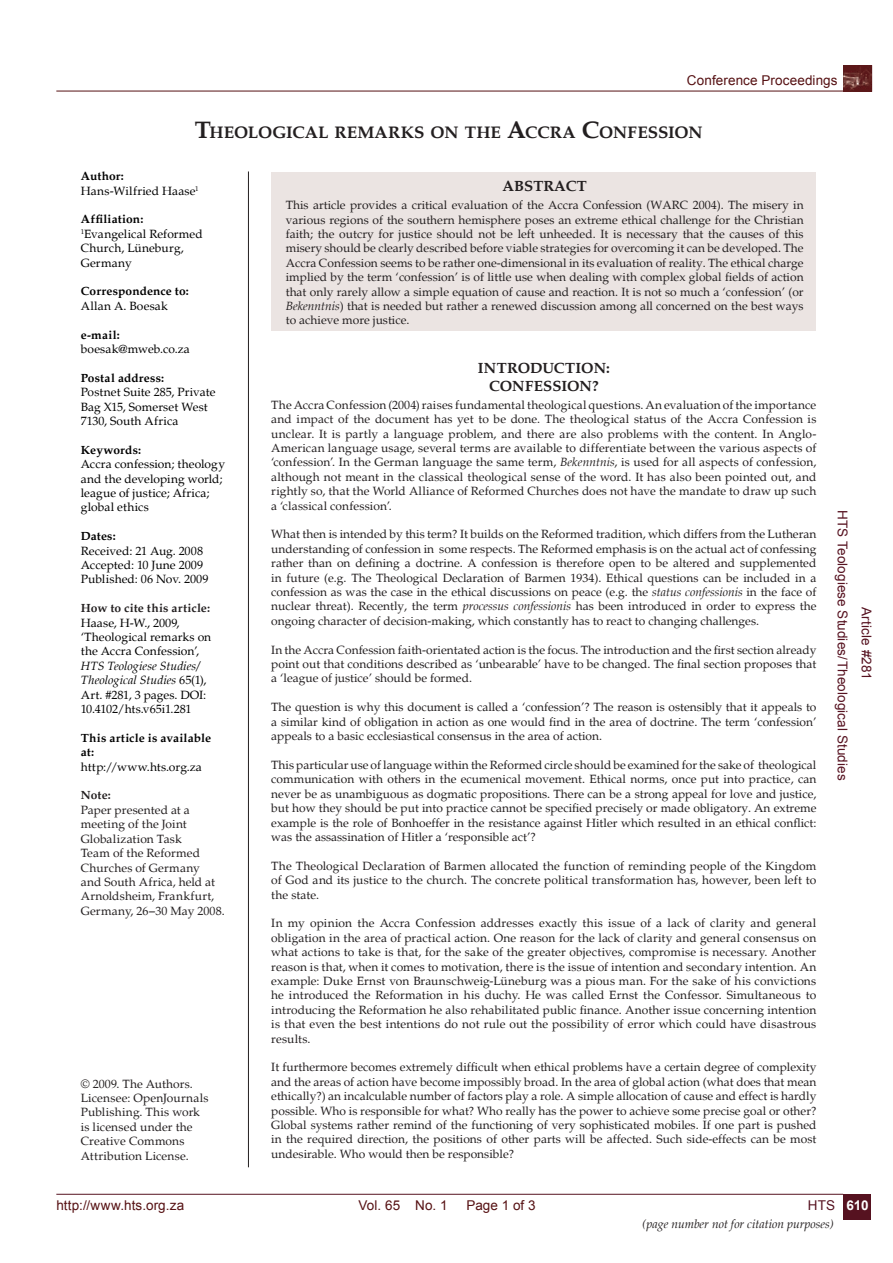
<style>
.page{position:relative;width:893px;height:1263px;background:#fff}
.page>*{position:absolute;margin:0;border:0;box-sizing:border-box;transform-origin:0 0}
.t1{font:700 16.95px "Palatino";color:#231f20}
.t2{font:700 15px/18px "Palatino";color:#231f20;text-align:center}
.t3{font:13.5px "Arial";letter-spacing:.01em;color:#561113}
.t4{font:13.5px "Arial";letter-spacing:.01em;color:#561220}
.t5{font:700 13.5px "Arial";color:#fff}
.t6{font:12px/14.4px "Palatino";color:#231f20;text-align:justify}
.t7{font:12px/14.4px "Palatino";letter-spacing:.01em;color:#000}
.t8{font:700 12px/14.4px "Palatino";letter-spacing:.015em;color:#000}
.t9{font:italic 12px "Palatino";color:#231f20}
.t10{font:700 12px "Palatino";letter-spacing:.015em;color:#231f20}
.s1{font-size:24.3px}
.s2{font-weight:700}
.s3{font-style:italic}
</style>
<div class="page">
<img style="left:846px;top:67px;width:24px;height:22px">
<hr style="left:56px;top:1194px;width:787px;height:1px;background:#561220">
<hr style="left:56px;top:91px;width:788px;height:1px;background:#561113">
<div style="left:844px;top:65px;width:28px;height:26px;border:1px solid #561113"></div>
<div style="left:843px;top:1194px;width:28px;height:25px;background:#561220"></div>
<div style="left:271px;top:173px;width:545px;height:158px;background:#ebe4e2"></div>
<hr style="left:248px;top:171px;width:1px;height:996px;background:#231f20">
<p class="t3" style="left:687px;top:71px;width:152px">Conference Proceedings</p>
<h1 class="t1" style="left:195px;top:122px;width:509px"><span class="s1">T</span>HEOLOGICAL REMARKS ON THE <span class="s1">A</span>CCRA <span class="s1">C</span>ONFESSION</h1>
<p class="t7" style="left:81px;top:169px;width:119px"><span class="s2">Author:<br></span>Hans-Wilfried Haase<sup>1</sup></p>
<p class="t7" style="left:81px;top:212px;width:124px"><span class="s2">Affiliation:<br></span><sup>1</sup>Evangelical Reformed<br>Church, Lüneburg,<br>Germany</p>
<p class="t8" style="left:81px;top:284px;width:110px">Correspondence to:</p>
<p class="t7" style="left:81px;top:299px;width:89px">Allan A. Boesak</p>
<p class="t8" style="left:81px;top:327px;width:41px">e-mail:</p>
<p class="t7" style="left:81px;top:342px;width:111px">boesak@mweb.co.za</p>
<p class="t8" style="left:81px;top:371px;width:85px">Postal address:</p>
<p class="t7" style="left:81px;top:385px;width:136px">Postnet Suite 285, Private<br>Bag X15, Somerset West<br>7130, South Africa</p>
<p class="t8" style="left:81px;top:443px;width:62px">Keywords:</p>
<p class="t7" style="left:81px;top:457px;width:146px">Accra confession; theology and the developing world; league of justice; Africa; global ethics</p>
<p class="t8" style="left:81px;top:529px;width:36px">Dates:</p>
<p class="t7" style="left:81px;top:544px;width:129px">Received: 21 Aug. 2008<br>Accepted: 10 June 2009<br>Published: 06 Nov. 2009</p>
<p class="t10" style="left:81px;top:601px;width:131px">How to cite this article:</p>
<p class="t7" style="left:81px;top:616px;width:132px">Haase, H-W., 2009, ‘Theological remarks on the Accra Confession’,</p>
<p class="t7" style="left:81px;top:659px;width:127px"><span class="s3">HTS Teologiese Studies/<br>Theological Studies</span> 65(1),<br>Art. #281, 3 pages. DOI:<br>10.4102/hts.v65i1.281</p>
<p class="t8" style="left:81px;top:731px;width:132px">This article is available at:</p>
<p class="t7" style="left:81px;top:760px;width:123px">http://www.hts.org.za</p>
<p class="t10" style="left:81px;top:788px;width:32px">Note:</p>
<p class="t6" style="left:81px;top:803px;width:145px;text-align:left">Paper presented at a meeting of the Joint<br>Globalization Task<br>Team of the Reformed<br>Churches of Germany<br>and South Africa, held at<br>Arnoldsheim, Frankfurt,<br>Germany, 26–30 May 2008.</p>
<p class="t6" style="left:81px;top:1076px;width:129px;text-align:left">© 2009. The Authors.<br>Licensee: OpenJournals<br>Publishing. This work is licensed under the<br>Creative Commons<br>Attribution License.</p>
<p class="t2" style="left:503px;top:177px;width:86px">ABSTRACT</p>
<p class="t6" style="left:286px;top:198px;width:519px">This article provides a critical evaluation of the Accra Confession (WARC 2004). The misery in various regions of the southern hemisphere poses an extreme ethical challenge for the Christian faith; the outcry for justice should not be left unheeded. It is necessary that the causes of this misery should be clearly described before viable strategies for overcoming it can be developed. The Accra Confession seems to be rather one-dimensional in its evaluation of reality. The ethical charge implied by the term ‘confession’ is of little use when dealing with complex global fields of action that only rarely allow a simple equation of cause and reaction. It is not so much a ‘confession’ (or <span class="s3">Bekenntnis</span>) that is needed but rather a renewed discussion among all concerned on the best ways to achieve more justice.</p>
<p class="t2" style="left:478px;top:359px;width:134px">INTRODUCTION:<br>CONFESSION?</p>
<p class="t6" style="left:271px;top:398px;width:547px">The Accra Confession (2004) raises fundamental theological questions. An evaluation of the importance and impact of the document has yet to be done. The theological status of the Accra Confession is unclear. It is partly a language problem, and there are also problems with the content. In Anglo-American language usage, several terms are available to differentiate between the various aspects of ‘confession’. In the German language the same term, <span class="s3">Bekenntnis</span>, is used for all aspects of confession, although not meant in the classical theological sense of the word. It has also been pointed out, and rightly so, that the World Alliance of Reformed Churches does not have the mandate to draw up such a ‘classical confession’.</p>
<p class="t6" style="left:271px;top:527px;width:547px">What then is intended by this term? It builds on the Reformed tradition, which differs from the Lutheran understanding of confession in some respects. The Reformed emphasis is on the actual act of confessing rather than on defining a doctrine. A confession is therefore open to be altered and supplemented in future (e.g. The Theological Declaration of Barmen 1934). Ethical questions can be included in a confession as was the case in the ethical discussions on peace (e.g. the <span class="s3">status confessionis</span> in the face of nuclear threat). Recently, the term <span class="s3">processus confessionis</span> has been introduced in order to express the ongoing character of decision-making, which constantly has to react to changing challenges.</p>
<p class="t6" style="left:271px;top:643px;width:547px">In the Accra Confession faith-orientated action is the focus. The introduction and the first section already point out that conditions described as ‘unbearable’ have to be changed. The final section proposes that a ‘league of justice’ should be formed.</p>
<p class="t6" style="left:271px;top:700px;width:547px">The question is why this document is called a ‘confession’? The reason is ostensibly that it appeals to a similar kind of obligation in action as one would find in the area of doctrine. The term ‘confession’ appeals to a basic ecclesiastical consensus in the area of action.</p>
<p class="t6" style="left:271px;top:758px;width:547px">This particular use of language within the Reformed circle should be examined for the sake of theological communication with others in the ecumenical movement. Ethical norms, once put into practice, can never be as unambiguous as dogmatic propositions. There can be a strong appeal for love and justice, but how they should be put into practice cannot be specified precisely or made obligatory. An extreme example is the role of Bonhoeffer in the resistance against Hitler which resulted in an ethical conflict: was the assassination of Hitler a ‘responsible act’?</p>
<p class="t6" style="left:271px;top:859px;width:547px">The Theological Declaration of Barmen allocated the function of reminding people of the Kingdom of God and its justice to the church. The concrete political transformation has, however, been left to the state.</p>
<p class="t6" style="left:271px;top:916px;width:547px">In my opinion the Accra Confession addresses exactly this issue of a lack of clarity and general obligation in the area of practical action. One reason for the lack of clarity and general consensus on what actions to take is that, for the sake of the greater objectives, compromise is necessary. Another reason is that, when it comes to motivation, there is the issue of intention and secondary intention. An example: Duke Ernst von Braunschweig-Lüneburg was a pious man. For the sake of his convictions he introduced the Reformation in his duchy. He was called Ernst the Confessor. Simultaneous to introducing the Reformation he also rehabilitated public finance. Another issue concerning intention is that even the best intentions do not rule out the possibility of error which could have disastrous results.</p>
<p class="t6" style="left:271px;top:1060px;width:547px">It furthermore becomes extremely difficult when ethical problems have a certain degree of complexity and the areas of action have become impossibly broad. In the area of global action (what does that mean ethically?) an incalculable number of factors play a role. A simple allocation of cause and effect is hardly possible. Who is responsible for what? Who really has the power to achieve some precise goal or other?<br>Global systems rather remind of the functioning of very sophisticated mobiles. If one part is pushed in the required direction, the positions of other parts will be affected. Such side-effects can be most undesirable. Who would then be responsible?</p>
<p class="t4" style="left:851px;top:510px;width:272px;rotate:90deg">HTS Teologiese Studies/Theological Studies</p>
<p class="t4" style="left:875px;top:607px;width:74px;rotate:90deg">Article #281</p>
<p class="t3" style="left:56px;top:1196px;width:129px">http://www.hts.org.za</p>
<p class="t4" style="left:808px;top:1196px;width:29px">HTS</p>
<p class="t3" style="left:358px;top:1196px;width:91px">Vol. 65 No. 1</p>
<p class="t3" style="left:466px;top:1196px;width:71px">Page 1 of 3</p>
<p class="t5" style="left:846px;top:1196px;width:24px">610</p>
<p class="t9" style="left:642px;top:1217px;width:193px">(page number not for citation purposes)</p>
</div>
